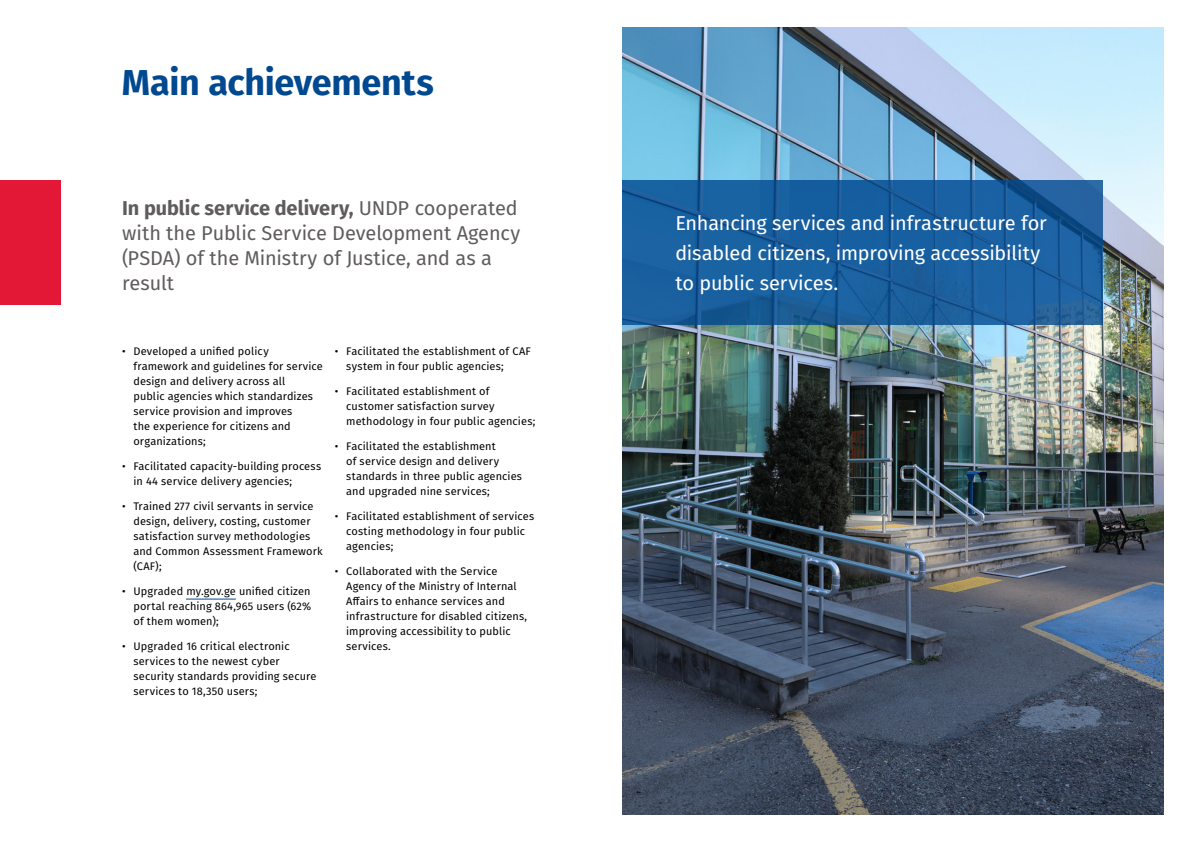
<style>
.page{position:relative;width:1191px;height:842px;background:#fff}
.page>*{position:absolute;margin:0;border:0;box-sizing:border-box;transform-origin:0 0}
.t1{font:700 36px "Fira GO";letter-spacing:-.01em;color:#004990}
.t2{font:20px/25px "Fira GO";letter-spacing:-.005em;color:#605c5c}
.t3{font:20px/30px "Fira GO";letter-spacing:-.005em;color:#fff}
.t4{font:11px/15px "Fira GO";letter-spacing:.01em;color:#000}
.s1{font-weight:700}
</style>
<div class="page">
<img style="left:622px;top:27px;width:541px;height:788px">
<div style="left:0;top:180px;width:60px;height:125px;background:#e31837"></div>
<svg style="left:622px;top:180px;width:481px;height:144px;background:#195e9d"></svg>
<hr style="left:186px;top:599px;width:50px;height:1px;background:#004990">
<h1 class="t1" style="left:122px;top:62px;width:313px">Main achievements</h1>
<h2 class="t2" style="left:122px;top:196px;width:400px"><span class="s1">In public service delivery,</span> UNDP cooperated with the Public Service Development Agency (PSDA) of the Ministry of Justice, and as a result</h2>
<p class="t4" style="left:133px;top:344px;width:191px;text-indent:-11px">• Developed a unified policy framework and guidelines for service design and delivery across all<br>public agencies which standardizes service provision and improves<br>the experience for citizens and organizations;</p>
<p class="t4" style="left:133px;top:459px;width:189px;text-indent:-11px">• Facilitated capacity-building process in 44 service delivery agencies;</p>
<p class="t4" style="left:133px;top:499px;width:191px;text-indent:-11px">• Trained 277 civil servants in service design, delivery, costing, customer satisfaction survey methodologies and Common Assessment Framework (CAF);</p>
<p class="t4" style="left:133px;top:584px;width:179px;text-align:justify;text-indent:-11px">• Upgraded my.gov.ge unified citizen portal reaching 864,965 users (62% of them women);</p>
<p class="t4" style="left:133px;top:639px;width:184px;text-indent:-11px">• Upgraded 16 critical electronic services to the newest cyber security standards providing secure services to 18,350 users;</p>
<p class="t4" style="left:346px;top:344px;width:186px;text-indent:-11px">• Facilitated the establishment of CAF system in four public agencies;</p>
<p class="t4" style="left:346px;top:384px;width:191px;text-indent:-11px">• Facilitated establishment of customer satisfaction survey methodology in four public agencies;</p>
<p class="t4" style="left:346px;top:439px;width:177px;text-indent:-11px">• Facilitated the establishment<br>of service design and delivery standards in three public agencies and upgraded nine services;</p>
<p class="t4" style="left:346px;top:509px;width:189px;text-indent:-11px">• Facilitated establishment of services costing methodology in four public agencies;</p>
<p class="t4" style="left:346px;top:564px;width:182px;text-indent:-11px">• Collaborated with the Service<br>Agency of the Ministry of Internal<br>Affairs to enhance services and infrastructure for disabled citizens, improving accessibility to public services.</p>
<h2 class="t3" style="left:675px;top:208px;width:373px">Enhancing services and infrastructure for disabled citizens, improving accessibility to public services.</h2>
</div>
